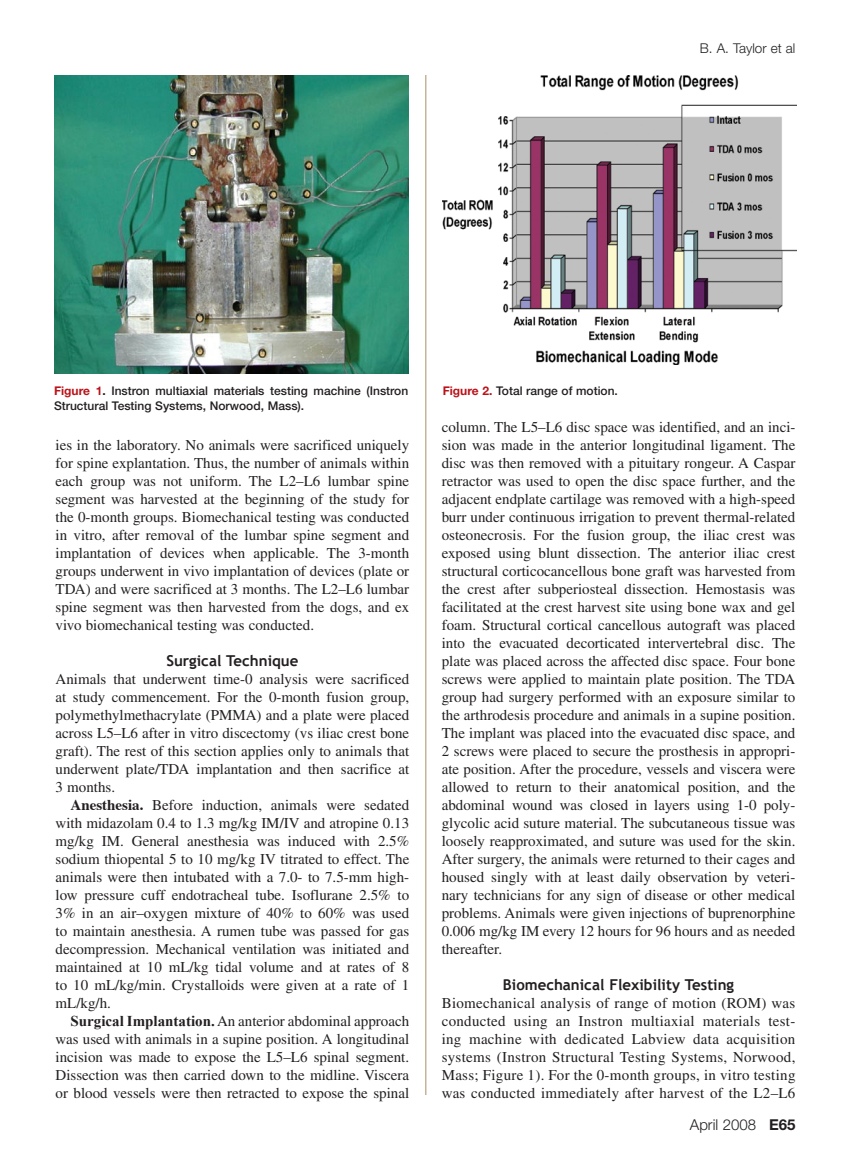
<style>
.page{position:relative;width:851px;height:1161px;background:#fff}
.page>*{position:absolute;margin:0;border:0;box-sizing:border-box;transform-origin:0 0}
.t1{font:15px/18px "Times";color:#231f20;text-align:justify}
.t2{font:700 15px "Trebuchet MS";color:#231f20}
.t3{font:300 15px "Helvetica Neue";color:#231f20}
.t4{font:300 13.5px "Helvetica Neue";color:#231f20}
.t5{font:500 12px/15px "Helvetica Neue";color:#231f20}
.s1{font-weight:700;color:#ba1319}
.s2{font-weight:700}
.s3{font-family:"Times New Roman";font-weight:700}
</style>
<div class="page">
<hr style="left:425px;top:75px;width:1px;height:1020px;background:#ab8d60">
<img style="left:54px;top:75px;width:354px;height:299px">
<img style="left:442px;top:75px;width:354px;height:289px">
<p class="t4" style="left:699px;top:40px;width:97px">B. A. Taylor et al</p>
<p class="t5" style="left:54px;top:383px;width:356px"><span class="s1">Figure 1</span><span class="s2">.</span> Instron multiaxial materials testing machine (Instron<br>Structural Testing Systems, Norwood, Mass).</p>
<p class="t5" style="left:442px;top:383px;width:177px"><span class="s1">Figure 2.</span> Total range of motion.</p>
<p class="t1" style="left:56px;top:436px;width:355px">ies in the laboratory. No animals were sacrificed uniquely for spine explantation. Thus, the number of animals within each group was not uniform. The L2–L6 lumbar spine segment was harvested at the beginning of the study for the 0-month groups. Biomechanical testing was conducted in vitro, after removal of the lumbar spine segment and implantation of devices when applicable. The 3-month groups underwent in vivo implantation of devices (plate or TDA) and were sacrificed at 3 months. The L2–L6 lumbar spine segment was then harvested from the dogs, and ex vivo biomechanical testing was conducted.</p>
<p class="t2" style="left:166px;top:651px;width:134px">Surgical Technique</p>
<p class="t1" style="left:56px;top:670px;width:355px">Animals that underwent time-0 analysis were sacrificed at study commencement. For the 0-month fusion group, polymethylmethacrylate (PMMA) and a plate were placed across L5–L6 after in vitro discectomy (vs iliac crest bone graft). The rest of this section applies only to animals that underwent plate/TDA implantation and then sacrifice at 3 months.</p>
<p class="t1" style="left:56px;top:796px;width:355px;text-indent:15px"><span class="s2">Anesthesia.</span> Before induction, animals were sedated with midazolam 0.4 to 1.3 mg/kg IM/IV and atropine 0.13 mg/kg IM. General anesthesia was induced with 2.5% sodium thiopental 5 to 10 mg/kg IV titrated to effect. The animals were then intubated with a 7.0- to 7.5-mm high&shy;low pressure cuff endotracheal tube. Isoflurane 2.5% to 3% in an air–oxygen mixture of 40% to 60% was used to maintain anesthesia. A rumen tube was passed for gas decompression. Mechanical ventilation was initiated and maintained at 10 mL/kg tidal volume and at rates of 8 to 10 mL/kg/min. Crystalloids were given at a rate of 1 mL/kg/h.</p>
<p class="t1" style="left:56px;top:1012px;width:355px;text-indent:15px"><span class="s3">Surgical Implantation.</span> An anterior abdominal approach was used with animals in a supine position. A longitudinal incision was made to expose the L5–L6 spinal segment.<br>Dissection was then carried down to the midline. Viscera or blood vessels were then retracted to expose the spinal</p>
<p class="t1" style="left:441px;top:418px;width:355px">column. The L5–L6 disc space was identified, and an inci&shy;sion was made in the anterior longitudinal ligament. The disc was then removed with a pituitary rongeur. A Caspar retractor was used to open the disc space further, and the adjacent endplate cartilage was removed with a high-speed burr under continuous irrigation to prevent thermal-related osteonecrosis. For the fusion group, the iliac crest was exposed using blunt dissection. The anterior iliac crest structural corticocancellous bone graft was harvested from the crest after subperiosteal dissection. Hemostasis was facilitated at the crest harvest site using bone wax and gel foam. Structural cortical cancellous autograft was placed into the evacuated decorticated intervertebral disc. The plate was placed across the affected disc space. Four bone screws were applied to maintain plate position. The TDA group had surgery performed with an exposure similar to the arthrodesis procedure and animals in a supine position.<br>The implant was placed into the evacuated disc space, and 2 screws were placed to secure the prosthesis in appropri&shy;ate position. After the procedure, vessels and viscera were allowed to return to their anatomical position, and the abdominal wound was closed in layers using 1-0 poly&shy;glycolic acid suture material. The subcutaneous tissue was loosely reapproximated, and suture was used for the skin.<br>After surgery, the animals were returned to their cages and housed singly with at least daily observation by veteri&shy;nary technicians for any sign of disease or other medical problems. Animals were given injections of buprenorphine 0.006 mg/kg IM every 12 hours for 96 hours and as needed thereafter.</p>
<p class="t2" style="left:503px;top:975px;width:233px">Biomechanical Flexibility Testing</p>
<p class="t1" style="left:441px;top:994px;width:355px">Biomechanical analysis of range of motion (ROM) was conducted using an Instron multiaxial materials test&shy;ing machine with dedicated Labview data acquisition systems (Instron Structural Testing Systems, Norwood, Mass; Figure 1). For the 0-month groups, in vitro testing was conducted immediately after harvest of the L2–L6</p>
<p class="t3" style="left:689px;top:1116px;width:107px">April 2008 <span class="s2">E65</span></p>
</div>
